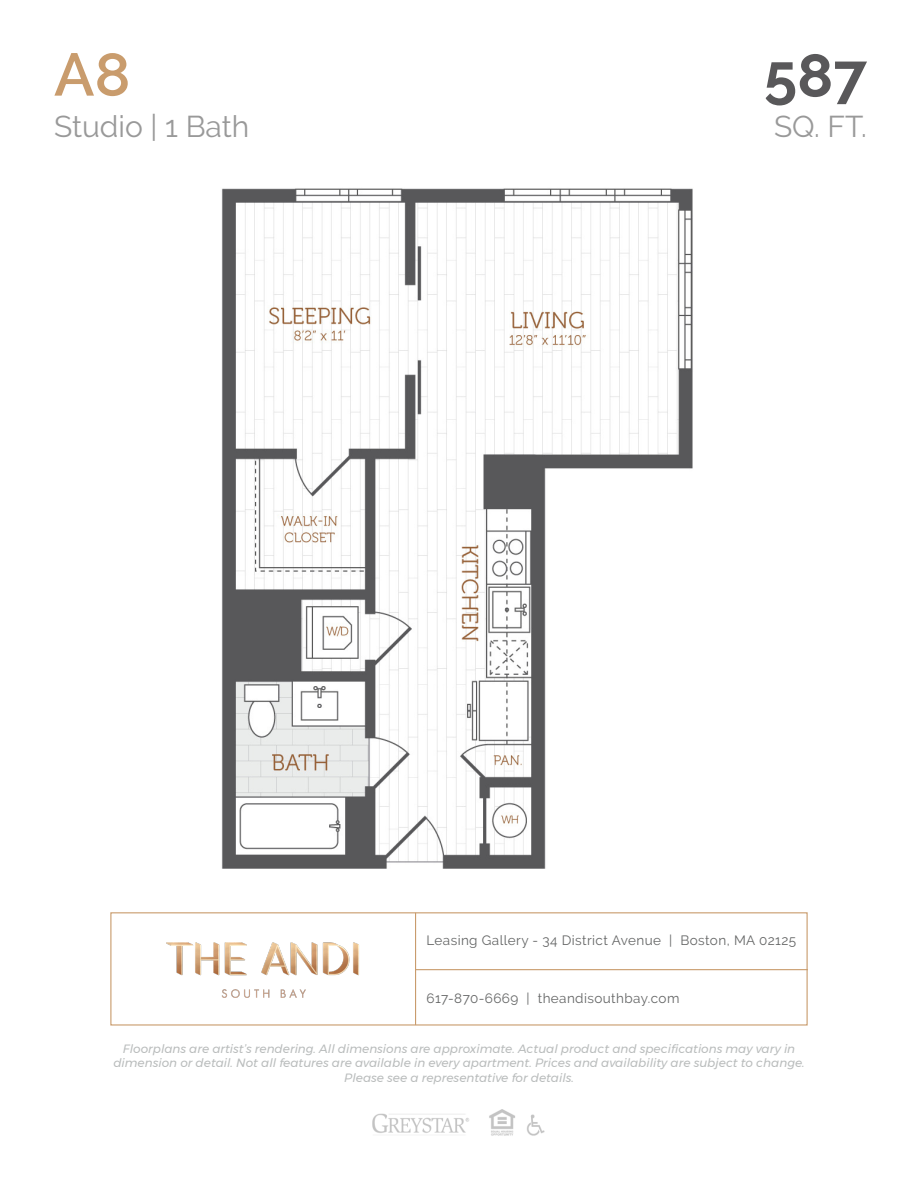
<style>
.page{position:relative;width:918px;height:1188px;background:#fff}
.page>*{position:absolute;margin:0;border:0;box-sizing:border-box;transform-origin:0 0}
.Sq_Ft_-_NUMBER{font:700 60px "Raleway";color:#59585a}
.NAME_Sans_Serif{font:600 60px "Raleway";color:#c99c6d}
.Floorplan_Details{font:30px "Raleway";color:#999}
.Sq_Ft-_Text{font:30px "Raleway";color:#999}
.t1{font:13.5px "Raleway";letter-spacing:.03em;color:#656666}
.t2{font:italic 12px/14.4px "Montserrat";color:#b9bcbc;text-align:center}
</style>
<div class="page">
<div style="left:110px;top:912px;width:698px;height:114px;border:1px solid #c99c6d"></div>
<hr style="left:415px;top:913px;width:1px;height:112px;background:#c99c6d">
<hr style="left:416px;top:969px;width:392px;height:1px;background:#c99c6d">
<img style="left:166px;top:942px;width:193px;height:56px">
<img style="left:372px;top:1110px;width:173px;height:26px">
<img style="left:221px;top:188px;width:472px;height:681px">
<p class="NAME_Sans_Serif" style="left:54px;top:40px;width:78px">A8</p>
<p class="Sq_Ft_-_NUMBER" style="left:764px;top:41px;width:105px">587</p>
<p class="Floorplan_Details" style="left:54px;top:109px;width:197px">Studio | 1 Bath</p>
<p class="Sq_Ft-_Text" style="left:774px;top:109px;width:94px">SQ. FT.</p>
<p class="t1" style="left:427px;top:933px;width:371px">Leasing Gallery - 34 District Avenue | Boston, MA 02125</p>
<p class="t1" style="left:427px;top:990px;width:254px">617-870-6669 | theandisouthbay.com</p>
<p class="t2" style="left:113px;top:1041px;width:693px">Floorplans are artist’s rendering. All dimensions are approximate. Actual product and specifications may vary in dimension or detail. Not all features are available in every apartment. Prices and availability are subject to change.<br>Please see a representative for details.</p>
</div>
